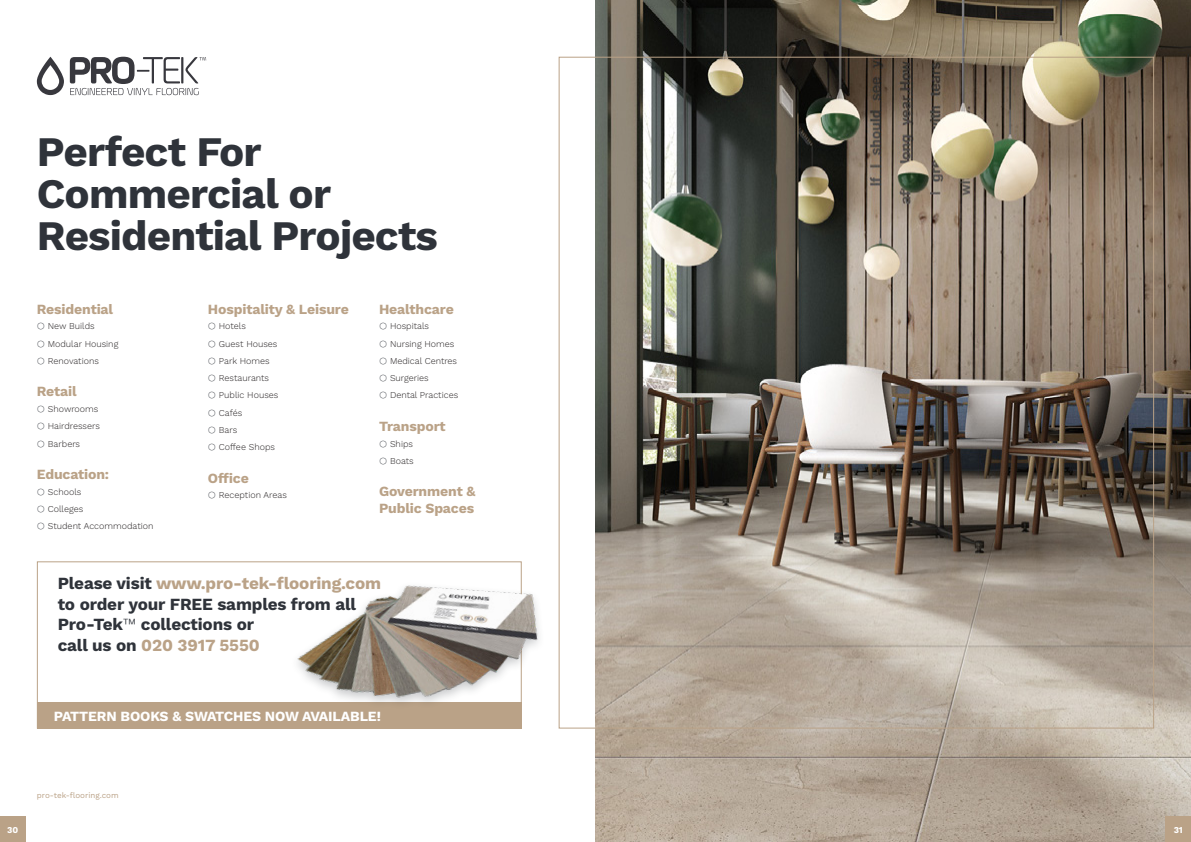
<style>
.page{position:relative;width:1191px;height:842px;background:#fff}
.page>*{position:absolute;margin:0;border:0;box-sizing:border-box;transform-origin:0 0}
.Page_Headline{font:700 42px/42px "Work Sans";letter-spacing:-.02em;color:#2f333a}
.Sub_Head{font:700 17px/20.4px "Work Sans";letter-spacing:-.01em;color:#2f333a}
.SUBHEAD_2{font:700 14px/16.8px "Work Sans";letter-spacing:-.01em;color:#baa287}
.Sub_Head-2{font:700 14px "Work Sans";letter-spacing:-.01em;color:#fff}
.t1{font:300 9px "Work Sans";color:#231f20}
.Intro{font:700 9px "Work Sans";color:#fff}
.body{font:8px "Work Sans";color:#baa287}
.s1{color:#2f333a}
.s2{color:#baa287}
.s3{font-weight:300}
</style>
<div class="page">
<img style="left:595px;top:0;width:596px;height:842px">
<svg style="left:37px;top:57px;width:27px;height:38px"></svg>
<svg style="left:70px;top:57px;width:136px;height:38px"></svg>
<div style="left:37px;top:702px;width:485px;height:27px;background:#baa287"></div>
<img style="left:281px;top:547px;width:282px;height:182px">
<div style="left:0;top:816px;width:26px;height:26px;background:#baa287"></div>
<div style="left:1165px;top:816px;width:26px;height:26px;background:#baa287"></div>
<p class="Page_Headline" style="left:37px;top:133px;width:402px">Perfect For<br>Commercial or<br>Residential Projects</p>
<p class="SUBHEAD_2" style="left:37px;top:301px;width:78px">Residential</p>
<p class="t1" style="left:37px;top:321px;width:59px"><span class="s1">̛</span> New Builds</p>
<p class="t1" style="left:37px;top:338px;width:83px"><span class="s1">̛</span> Modular Housing</p>
<p class="t1" style="left:37px;top:355px;width:64px"><span class="s1">̛</span> Renovations</p>
<p class="SUBHEAD_2" style="left:37px;top:384px;width:41px">Retail</p>
<p class="t1" style="left:37px;top:404px;width:63px"><span class="s1">̛</span> Showrooms</p>
<p class="t1" style="left:37px;top:421px;width:65px"><span class="s1">̛</span> Hairdressers</p>
<p class="t1" style="left:37px;top:438px;width:45px"><span class="s1">̛</span> Barbers</p>
<p class="SUBHEAD_2" style="left:37px;top:466px;width:74px">Education:</p>
<p class="t1" style="left:37px;top:486px;width:46px"><span class="s1">̛</span> Schools</p>
<p class="t1" style="left:37px;top:504px;width:48px"><span class="s1">̛</span> Colleges</p>
<p class="t1" style="left:37px;top:521px;width:118px"><span class="s1">̛</span> Student Accommodation</p>
<p class="SUBHEAD_2" style="left:208px;top:301px;width:142px">Hospitality &amp; Leisure</p>
<p class="t1" style="left:208px;top:321px;width:40px"><span class="s1">̛</span> Hotels</p>
<p class="t1" style="left:208px;top:338px;width:71px"><span class="s1">̛</span> Guest Houses</p>
<p class="t1" style="left:208px;top:355px;width:63px"><span class="s1">̛</span> Park Homes</p>
<p class="t1" style="left:208px;top:373px;width:63px"><span class="s1">̛</span> Restaurants</p>
<p class="t1" style="left:208px;top:390px;width:72px"><span class="s1">̛</span> Public Houses</p>
<p class="t1" style="left:208px;top:407px;width:36px"><span class="s1">̛</span> Cafés</p>
<p class="t1" style="left:208px;top:424px;width:31px"><span class="s1">̛</span> Bars</p>
<p class="t1" style="left:208px;top:442px;width:69px"><span class="s1">̛</span> Coffee Shops</p>
<p class="SUBHEAD_2" style="left:208px;top:470px;width:43px">Office</p>
<p class="t1" style="left:208px;top:490px;width:80px"><span class="s1">̛</span> Reception Areas</p>
<p class="SUBHEAD_2" style="left:379px;top:301px;width:76px">Healthcare</p>
<p class="t1" style="left:379px;top:321px;width:52px"><span class="s1">̛</span> Hospitals</p>
<p class="t1" style="left:379px;top:338px;width:77px"><span class="s1">̛</span> Nursing Homes</p>
<p class="t1" style="left:379px;top:355px;width:80px"><span class="s1">̛</span> Medical Centres</p>
<p class="t1" style="left:379px;top:373px;width:51px"><span class="s1">̛</span> Surgeries</p>
<p class="t1" style="left:379px;top:390px;width:81px"><span class="s1">̛</span> Dental Practices</p>
<p class="SUBHEAD_2" style="left:379px;top:418px;width:68px">Transport</p>
<p class="t1" style="left:379px;top:438px;width:36px"><span class="s1">̛</span> Ships</p>
<p class="t1" style="left:379px;top:455px;width:36px"><span class="s1">̛</span> Boats</p>
<p class="SUBHEAD_2" style="left:379px;top:484px;width:98px">Government &amp;<br>Public Spaces</p>
<p class="Sub_Head" style="left:58px;top:574px;width:325px">Please visit <span class="s2">www.pro-tek-flooring.com </span>to order your FREE samples from all<br>Pro-Tek<span class="s3">™</span> collections or<br>call us on <span class="s2">020 3917 5550</span></p>
<p class="Sub_Head-2" style="left:54px;top:708px;width:328px">PATTERN BOOKS &amp; SWATCHES NOW AVAILABLE!</p>
<p class="body" style="left:37px;top:791px;width:83px">pro-tek-flooring.com</p>
<p class="Intro" style="left:7px;top:824px;width:12px">30</p>
<p class="Intro" style="left:1173px;top:824px;width:11px">31</p>
</div>
